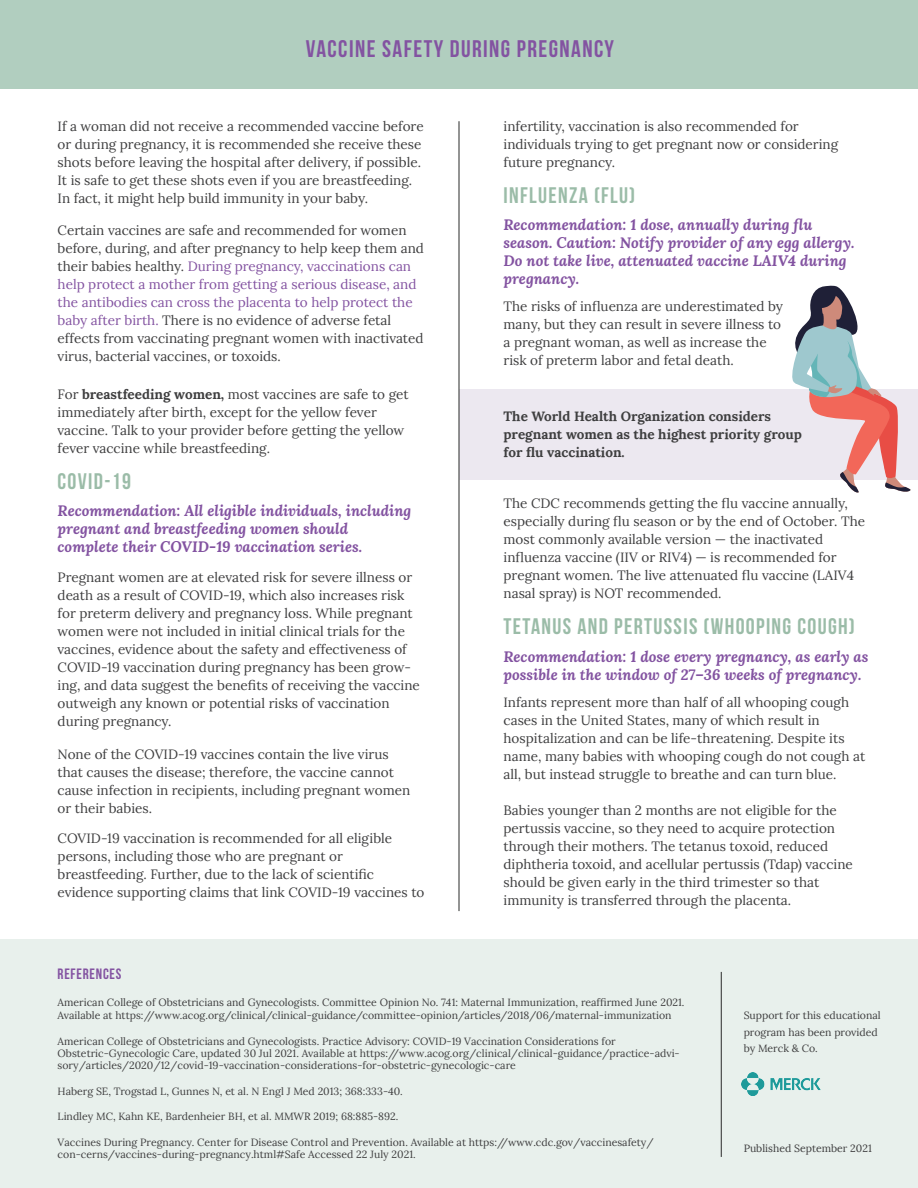
<style>
.page{position:relative;width:918px;height:1188px;background:#fff}
.page>*{position:absolute;margin:0;border:0;box-sizing:border-box;transform-origin:0 0}
.t1{font:700 24px "Bebas Neue";letter-spacing:.06em;color:#8353a1}
.t2{font:700 22.5px "Bebas Neue";letter-spacing:.06em;color:#9bbca8}
.t3{font:italic 700 15px/18px "Lora";color:#8353a1}
.t4{font:700 15px "Bebas Neue";letter-spacing:.05em;color:#8353a1}
.t5{font:13.5px/18px "Lora";color:#3e3e3f}
.t6{font:700 13.5px/18px "Lora";color:#3e3e3f}
.t7{font:10.5px/12px "Lora";color:#3e3e3f}
.t8{font:10.5px "Lora";color:#3e3e3f}
.s1{color:#8353a1}
.s2{font-weight:700}
</style>
<div class="page">
<div style="left:459px;top:389px;width:459px;height:91px;background:#ece8f0"></div>
<div style="left:0;top:939px;width:918px;height:249px;background:#e8f0ec"></div>
<div style="left:0;top:0;width:918px;height:89px;background:#b1cebf"></div>
<hr style="left:459px;top:121px;width:1px;height:790px;background:#292a29">
<hr style="left:721px;top:972px;width:1px;height:185px;background:#292a29">
<img style="left:742px;top:1073px;width:79px;height:22px">
<svg style="left:792px;top:285px;width:119px;height:208px"></svg>
<h1 class="t1" style="left:306px;top:35px;width:310px">VACCINE SAFETY DURING PREGNANCY</h1>
<p class="t5" style="left:58px;top:117px;width:368px">If a woman did not receive a recommended vaccine before or during pregnancy, it is recommended she receive these shots before leaving the hospital after delivery, if possible.<br>It is safe to get these shots even if you are breastfeeding.<br>In fact, it might help build immunity in your baby.</p>
<p class="t5" style="left:58px;top:220px;width:368px">Certain vaccines are safe and recommended for women before, during, and after pregnancy to help keep them and their babies healthy. <span class="s1">During pregnancy, vaccinations can help protect a mother from getting a serious disease, and the antibodies can cross the placenta to help protect the baby after birth.</span> There is no evidence of adverse fetal effects from vaccinating pregnant women with inactivated virus, bacterial vaccines, or toxoids.</p>
<p class="t5" style="left:58px;top:385px;width:352px">For <span class="s2">breastfeeding women,</span> most vaccines are safe to get immediately after birth, except for the yellow fever vaccine. Talk to your provider before getting the yellow fever vaccine while breastfeeding.</p>
<h2 class="t2" style="left:58px;top:469px;width:75px">COVID-19</h2>
<p class="t3" style="left:58px;top:501px;width:355px">Recommendation: All eligible individuals, including pregnant and breastfeeding women should complete their COVID-19 vaccination series.</p>
<p class="t5" style="left:58px;top:568px;width:364px">Pregnant women are at elevated risk for severe illness or death as a result of COVID-19, which also increases risk for preterm delivery and pregnancy loss. While pregnant women were not included in initial clinical trials for the vaccines, evidence about the safety and effectiveness of COVID-19 vaccination during pregnancy has been grow&shy;ing, and data suggest the benefits of receiving the vaccine outweigh any known or potential risks of vaccination during pregnancy.</p>
<p class="t5" style="left:58px;top:745px;width:354px">None of the COVID-19 vaccines contain the live virus that causes the disease; therefore, the vaccine cannot cause infection in recipients, including pregnant women or their babies.</p>
<p class="t5" style="left:58px;top:829px;width:368px">COVID-19 vaccination is recommended for all eligible persons, including those who are pregnant or breastfeeding. Further, due to the lack of scientific evidence supporting claims that link COVID-19 vaccines to</p>
<p class="t5" style="left:504px;top:117px;width:336px">infertility, vaccination is also recommended for individuals trying to get pregnant now or considering future pregnancy.</p>
<h2 class="t2" style="left:504px;top:183px;width:133px">INFLUENZA (FLU)</h2>
<p class="t3" style="left:504px;top:216px;width:353px">Recommendation: 1 dose, annually during flu season. Caution: Notify provider of any egg allergy.<br>Do not take live, attenuated vaccine LAIV4 during pregnancy.</p>
<p class="t5" style="left:504px;top:297px;width:281px">The risks of influenza are underestimated by many, but they can result in severe illness to a pregnant woman, as well as increase the risk of preterm labor and fetal death.</p>
<p class="t6" style="left:504px;top:406px;width:300px">The World Health Organization considers pregnant women as the highest priority group for flu vaccination.</p>
<p class="t5" style="left:504px;top:493px;width:363px">The CDC recommends getting the flu vaccine annually, especially during flu season or by the end of October. The most commonly available version — the inactivated influenza vaccine (IIV or RIV4) — is recommended for pregnant women. The live attenuated flu vaccine (LAIV4 nasal spray) is NOT recommended.</p>
<h2 class="t2" style="left:504px;top:614px;width:353px">TETANUS AND PERTUSSIS (WHOOPING COUGH)</h2>
<p class="t3" style="left:504px;top:648px;width:366px">Recommendation: 1 dose every pregnancy, as early as possible in the window of 27–36 weeks of pregnancy.</p>
<p class="t5" style="left:504px;top:693px;width:363px">Infants represent more than half of all whooping cough cases in the United States, many of which result in hospitalization and can be life-threatening. Despite its name, many babies with whooping cough do not cough at all, but instead struggle to breathe and can turn blue.</p>
<p class="t5" style="left:504px;top:801px;width:351px">Babies younger than 2 months are not eligible for the pertussis vaccine, so they need to acquire protection through their mothers. The tetanus toxoid, reduced diphtheria toxoid, and acellular pertussis (Tdap) vaccine should be given early in the third trimester so that immunity is transferred through the placenta.</p>
<p class="t4" style="left:58px;top:966px;width:65px">REFERENCES</p>
<p class="t7" style="left:58px;top:994px;width:628px;line-height:13.5px">American College of Obstetricians and Gynecologists. Committee Opinion No. 741: Maternal Immunization, reaffirmed June 2021.<br>Available at https://www.acog.org/clinical/clinical-guidance/committee-opinion/articles/2018/06/maternal-immunization</p>
<p class="t7" style="left:58px;top:1035px;width:624px">American College of Obstetricians and Gynecologists. Practice Advisory: COVID-19 Vaccination Considerations for<br>Obstetric-Gynecologic Care, updated 30 Jul 2021. Available at https://www.acog.org/clinical/clinical-guidance/practice-advi&shy;sory/articles/2020/12/covid-19-vaccination-considerations-for-obstetric-gynecologic-care</p>
<p class="t7" style="left:58px;top:1084px;width:347px">Haberg SE, Trogstad L, Gunnes N, et al. N Engl J Med 2013; 368:333-40.</p>
<p class="t7" style="left:58px;top:1110px;width:342px">Lindley MC, Kahn KE, Bardenheier BH, et al. MMWR 2019; 68:885-892.</p>
<p class="t7" style="left:58px;top:1136px;width:598px">Vaccines During Pregnancy. Center for Disease Control and Prevention. Available at https://www.cdc.gov/vaccinesafety/ con-cerns/vaccines-during-pregnancy.html#Safe Accessed 22 July 2021.</p>
<p class="t7" style="left:744px;top:1007px;width:139px;line-height:16.5px">Support for this educational program has been provided by Merck &amp; Co.</p>
<p class="t8" style="left:744px;top:1142px;width:130px">Published September 2021</p>
</div>
